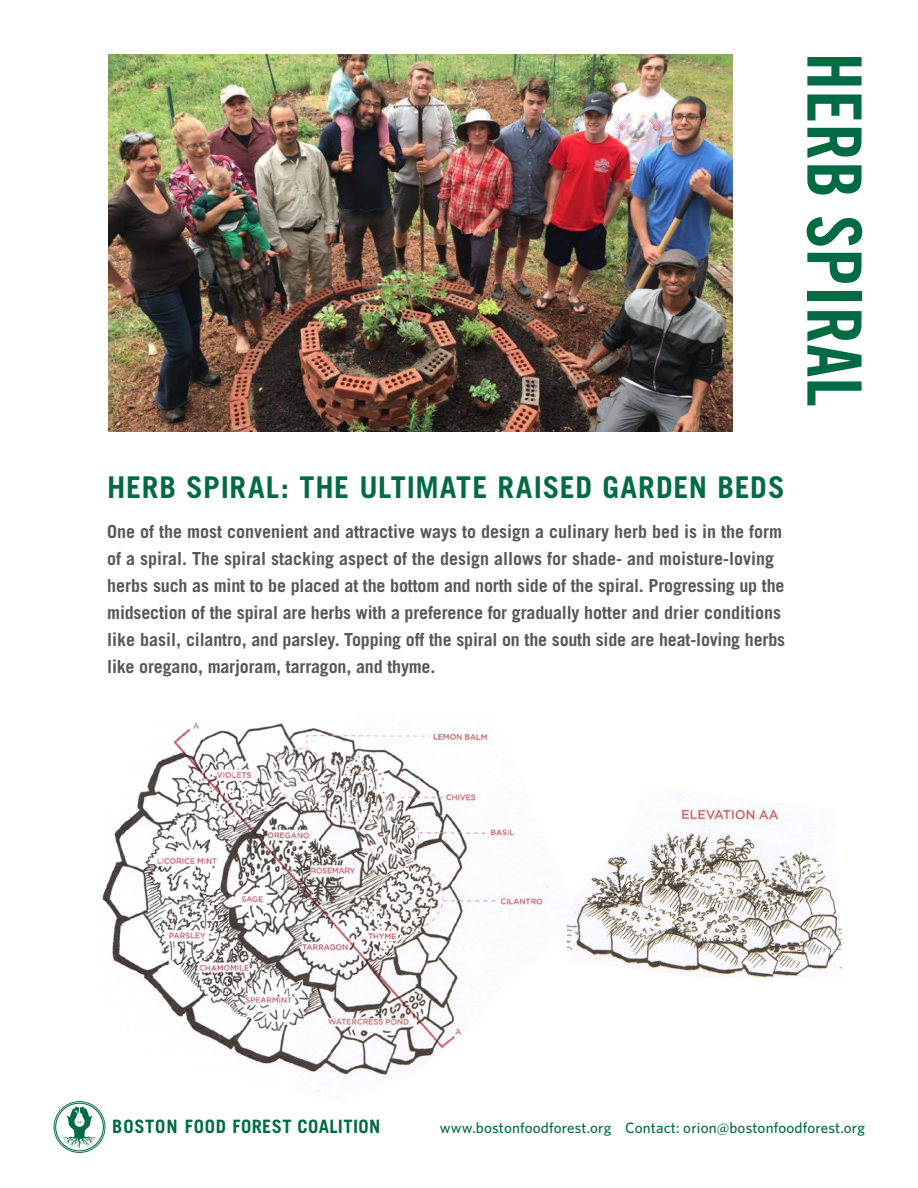
<style>
.page{position:relative;width:918px;height:1188px;background:#fff}
.page>*{position:absolute;margin:0;border:0;box-sizing:border-box;transform-origin:0 0}
.t1{font:75px "Trade Gothic Bold Cond Twenty";color:#026b44}
.t2{font:700 30px "Trade Gothic";letter-spacing:.025em;color:#026b44}
.t3{font:700 18.45px "Trade Gothic";letter-spacing:.02em;color:#026b44}
.t4{font:700 18px/27px "Trade Gothic";letter-spacing:-.01em;color:#57585a}
.t5{font:500 15px "Whitney";letter-spacing:.01em;color:#026b44}
</style>
<div class="page">
<div style="left:55px;top:1103px;width:49px;height:48px;border:1px solid #026b44;border-radius:50%"></div>
<div style="left:54px;top:1101px;width:51px;height:52px;border:1px solid #0f773c;border-radius:50%"></div>
<svg style="left:62px;top:1107px;width:35px;height:42px"></svg>
<img style="left:108px;top:54px;width:625px;height:378px">
<img style="left:103px;top:722px;width:446px;height:370px">
<img style="left:567px;top:800px;width:275px;height:178px">
<p class="t1" style="left:880px;top:53px;width:356px;rotate:90deg">HERB SPIRAL</p>
<p class="t2" style="left:107px;top:468px;width:679px">HERB SPIRAL: THE ULTIMATE RAISED GARDEN BEDS</p>
<p class="t4" style="left:107px;top:518px;width:680px">One of the most convenient and attractive ways to design a culinary herb bed is in the form of a spiral. The spiral stacking aspect of the design allows for shade- and moisture-loving herbs such as mint to be placed at the bottom and north side of the spiral. Progressing up the midsection of the spiral are herbs with a preference for gradually hotter and drier conditions like basil, cilantro, and parsley. Topping off the spiral on the south side are heat-loving herbs like oregano, marjoram, tarragon, and thyme.</p>
<p class="t3" style="left:112px;top:1115px;width:270px">BOSTON FOOD FOREST COALITION</p>
<p class="t5" style="left:440px;top:1119px;width:426px">www.bostonfoodforest.org Contact: orion@bostonfoodforest.org</p>
</div>
